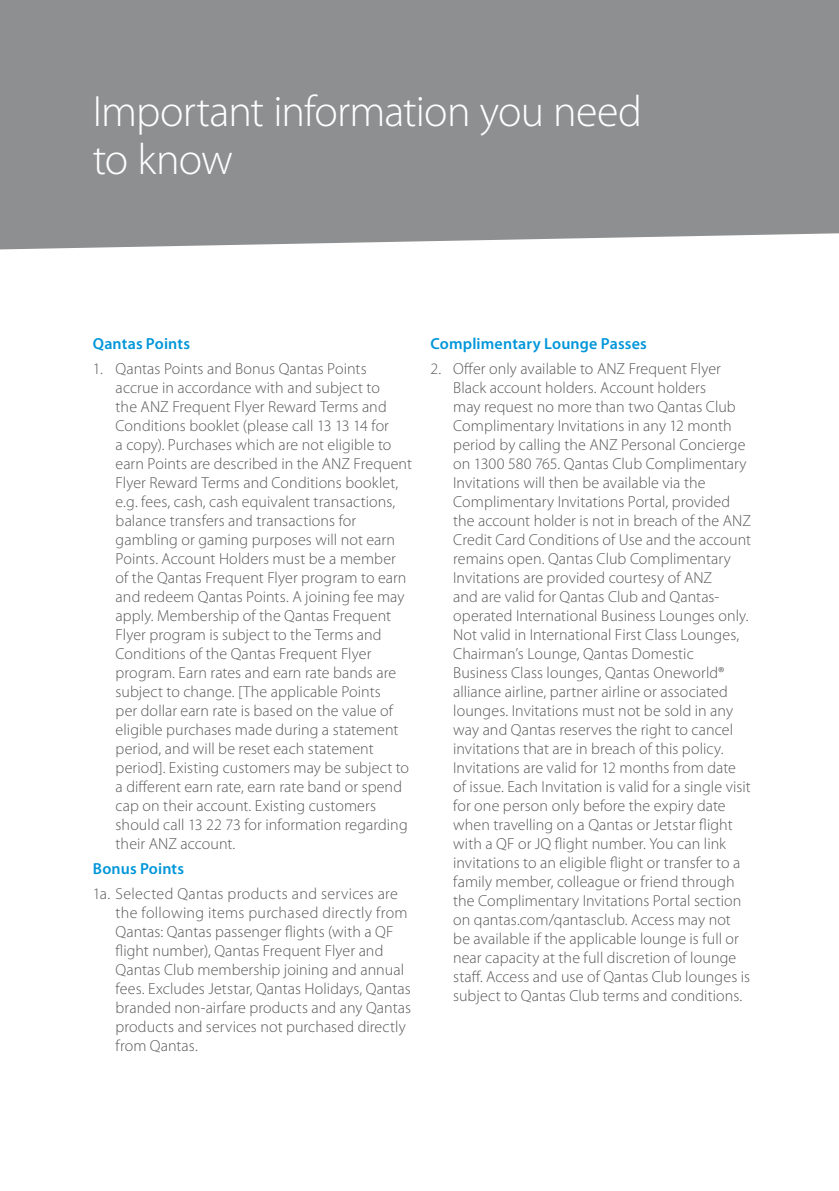
<style>
.page{position:relative;width:839px;height:1191px;background:#fff}
.page>*{position:absolute;margin:0;border:0;box-sizing:border-box;transform-origin:0 0}
.t1{font:300 44px/48px "Myriad Pro";letter-spacing:-.02em;color:#fff}
.t2{font:300 16px/19px "Myriad Pro";letter-spacing:.005em;color:#575756}
.t3{font:600 16px "Myriad Pro";letter-spacing:.01em;color:#0096d9}
</style>
<div class="page">
<div style="left:0;top:0;width:839px;height:250px;background:#8e8f90"></div>
<h1 class="t1" style="left:93px;top:87px;width:551px">Important information you need to know</h1>
<p class="t3" style="left:93px;top:334px;width:99px">Qantas Points</p>
<p class="t2" style="left:116px;top:359px;width:298px;text-indent:-23px">1. Qantas Points and Bonus Qantas Points accrue in accordance with and subject to<br>the ANZ Frequent Flyer Reward Terms and Conditions booklet (please call 13 13 14 for<br>a copy). Purchases which are not eligible to earn Points are described in the ANZ Frequent Flyer Reward Terms and Conditions booklet, e.g. fees, cash, cash equivalent transactions, balance transfers and transactions for gambling or gaming purposes will not earn Points. Account Holders must be a member of the Qantas Frequent Flyer program to earn and redeem Qantas Points. A joining fee may apply. Membership of the Qantas Frequent Flyer program is subject to the Terms and Conditions of the Qantas Frequent Flyer program. Earn rates and earn rate bands are subject to change. [The applicable Points<br>per dollar earn rate is based on the value of eligible purchases made during a statement period, and will be reset each statement period]. Existing customers may be subject to a different earn rate, earn rate band or spend cap on their account. Existing customers should call 13 22 73 for information regarding their ANZ account.</p>
<p class="t3" style="left:93px;top:858px;width:93px">Bonus Points</p>
<p class="t2" style="left:116px;top:883px;width:297px;text-indent:-23px">1a. Selected Qantas products and services are the following items purchased directly from Qantas: Qantas passenger flights (with a QF flight number), Qantas Frequent Flyer and Qantas Club membership joining and annual fees. Excludes Jetstar, Qantas Holidays, Qantas branded non-airfare products and any Qantas products and services not purchased directly from Qantas.</p>
<p class="t3" style="left:431px;top:333px;width:218px">Complimentary Lounge Passes</p>
<p class="t2" style="left:453px;top:359px;width:299px;text-indent:-23px">2. Offer only available to ANZ Frequent Flyer Black account holders. Account holders<br>may request no more than two Qantas Club Complimentary Invitations in any 12 month period by calling the ANZ Personal Concierge on 1300 580 765. Qantas Club Complimentary Invitations will then be available via the Complimentary Invitations Portal, provided the account holder is not in breach of the ANZ Credit Card Conditions of Use and the account remains open. Qantas Club Complimentary Invitations are provided courtesy of ANZ<br>and are valid for Qantas Club and Qantas&shy;operated International Business Lounges only.<br>Not valid in International First Class Lounges, Chairman’s Lounge, Qantas Domestic Business Class lounges, Qantas Oneworld® alliance airline, partner airline or associated lounges. Invitations must not be sold in any way and Qantas reserves the right to cancel invitations that are in breach of this policy.<br>Invitations are valid for 12 months from date of issue. Each Invitation is valid for a single visit for one person only before the expiry date when travelling on a Qantas or Jetstar flight with a QF or JQ flight number. You can link invitations to an eligible flight or transfer to a family member, colleague or friend through the Complimentary Invitations Portal section on qantas.com/qantasclub. Access may not be available if the applicable lounge is full or near capacity at the full discretion of lounge staff. Access and use of Qantas Club lounges is subject to Qantas Club terms and conditions.</p>
</div>
